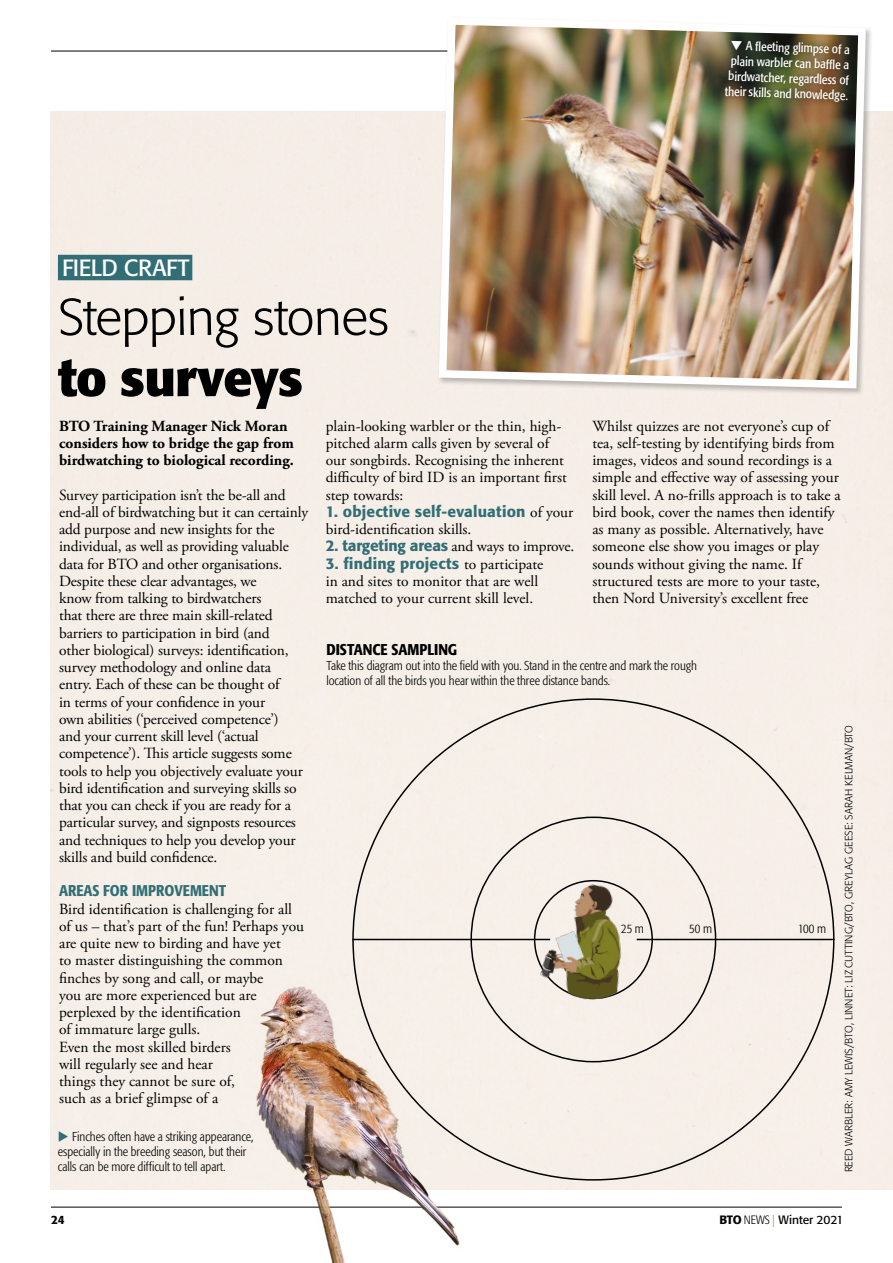
<style>
.page{position:relative;width:893px;height:1263px;background:#fff}
.page>*{position:absolute;margin:0;border:0;box-sizing:border-box;transform-origin:0 0}
.t1{font:300 51px "Formata BQ";letter-spacing:-.005em;color:#000}
.t2{font:700 51px "Formata BQ";letter-spacing:-.02em;color:#000}
.t3{font:23.25px "Formata BQ";letter-spacing:-.02em;color:#fff}
.Body1{font:15.45px/17.2px "Adobe Garamond Pro";color:#000}
.Body2{font:700 15.45px/17.2px "Adobe Garamond Pro";color:#000}
.Crosshead{font:500 condensed 15.45px "Formata BQ";color:#326e75}
.Crosshead-2{font:500 condensed 15.45px "Formata BQ";color:#000}
.t4{font:300 condensed 12.75px/15.3px "Formata BQ";color:#000}
.t5{font:condensed 12.75px/15.3px "Formata BQ";color:#fff;text-align:center}
.t6{font:12px "Formata BQ";color:#000}
.t7{font:500 12px "Formata BQ";color:#000}
.t8{font:300 10.5px "Formata BQ";color:#000}
.s1{color:#326e75}
.s2{font-family:"Formata BQ";font-weight:500;color:#326e75}
.s3{font-weight:500}
.s4{font-weight:300;font-stretch:condensed}
.s5{font-weight:300;color:#a29f2f}
</style>
<div class="page">
<hr style="left:51px;top:51px;width:791px;height:1px;background:#000">
<hr style="left:51px;top:1207px;width:791px;height:1px;background:#000">
<div style="left:51px;top:112px;width:842px;height:1078px;background:#f6eee8"></div>
<div style="left:58px;top:255px;width:134px;height:25px;background:#326e75"></div>
<img style="left:435px;top:24px;width:435px;height:368px">
<div style="left:716px;top:32px;width:142px;height:79px;background:#000;opacity:.75"></div>
<img style="left:253px;top:983px;width:221px;height:280px">
<hr style="left:637px;top:939px;width:197px;height:1px;background:#000">
<hr style="left:352px;top:939px;width:198px;height:1px;background:#000">
<img style="left:519px;top:861px;width:121px;height:168px">
<p class="t3" style="left:62px;top:254px;width:129px">FIELD CRAFT</p>
<p class="t1" style="left:58px;top:287px;width:333px">Stepping stones</p>
<p class="t2" style="left:58px;top:346px;width:247px">to surveys</p>
<p class="t5" style="left:727px;top:38px;width:125px;rotate:2deg">❑ A fl eeting glimpse of a plain warbler can baffl e a birdwatcher, regardless of their skills and knowledge.</p>
<p class="Body2" style="left:59px;top:417px;width:236px">BTO Training Manager Nick Moran considers how to bridge the gap from birdwatching to biological recording.</p>
<p class="Body1" style="left:59px;top:487px;width:251px">Survey participation isn’t the be-all and end-all of birdwatching but it can certainly add purpose and new insights for the individual, as well as providing valuable data for BTO and other organisations.<br>Despite these clear advantages, we<br>know from talking to birdwatchers<br>that there are three main skill-related barriers to participation in bird (and<br>other biological) surveys: identification, survey methodology and online data<br>entry. Each of these can be thought of<br>in terms of your confidence in your<br>own abilities (‘perceived competence’)<br>and your current skill level (‘actual competence’). This article suggests some tools to help you objectively evaluate your bird identification and surveying skills so that you can check if you are ready for a particular survey, and signposts resources and techniques to help you develop your skills and build confidence.</p>
<p class="Crosshead" style="left:59px;top:881px;width:168px">AREAS FOR IMPROVEMENT</p>
<p class="Body1" style="left:59px;top:901px;width:246px">Bird identification is challenging for all of us – that’s part of the fun! Perhaps you are quite new to birding and have yet<br>to master distinguishing the common finches by song and call, or maybe<br>you are more experienced but are perplexed by the identification<br>of immature large gulls.<br>Even the most skilled birders<br>will regularly see and hear<br>things they cannot be sure of,<br>such as a brief glimpse of a</p>
<p class="t4" style="left:58px;top:1128px;width:197px"><span class="s1">◆</span> Finches often have a striking appearance, especially in the breeding season, but their calls can be more difficult to tell apart.</p>
<p class="Body1" style="left:326px;top:418px;width:243px">plain-looking warbler or the thin, high&shy;pitched alarm calls given by several of our songbirds. Recognising the inherent difficulty of bird ID is an important first step towards:</p>
<p class="Body1" style="left:326px;top:504px;width:249px"><span class="s2">1. objective self-evaluation</span> of your bird-identification skills.</p>
<p class="Body1" style="left:326px;top:538px;width:250px"><span class="s2">2. targeting areas</span> and ways to improve.</p>
<p class="Body1" style="left:326px;top:556px;width:219px"><span class="s2">3. finding projects</span> to participate in and sites to monitor that are well matched to your current skill level.</p>
<p class="Body1" style="left:592px;top:418px;width:250px">Whilst quizzes are not everyone’s cup of tea, self-testing by identifying birds from images, videos and sound recordings is a simple and effective way of assessing your skill level. A no-frills approach is to take a bird book, cover the names then identify as many as possible. Alternatively, have someone else show you images or play sounds without giving the name. If structured tests are more to your taste, then Nord University’s excellent free</p>
<p class="Crosshead-2" style="left:326px;top:640px;width:132px">DISTANCE SAMPLING</p>
<p class="t4" style="left:326px;top:658px;width:372px">Take this diagram out into the field with you. Stand in the centre and mark the rough location of all the birds you hear within the three distance bands.</p>
<p class="t4" style="left:621px;top:921px;width:24px">25 m</p>
<p class="t4" style="left:689px;top:921px;width:25px">50 m</p>
<p class="t4" style="left:798px;top:921px;width:30px">100 m</p>
<p class="t8" style="left:843px;top:1172px;width:449px;rotate:-90deg">REED WARBLER: AMY LEWIS/BTO, LINNET: LIZ CUTTING/BTO, GREYLAG GEESE: SARAH KELMAN/BTO</p>
<p class="t7" style="left:51px;top:1212px;width:15px">24</p>
<p class="t6" style="left:719px;top:1212px;width:125px"><span class="s3">BTO</span> <span class="s4">NEWS</span> <span class="s5">|</span> Winter 2021</p>
</div>
